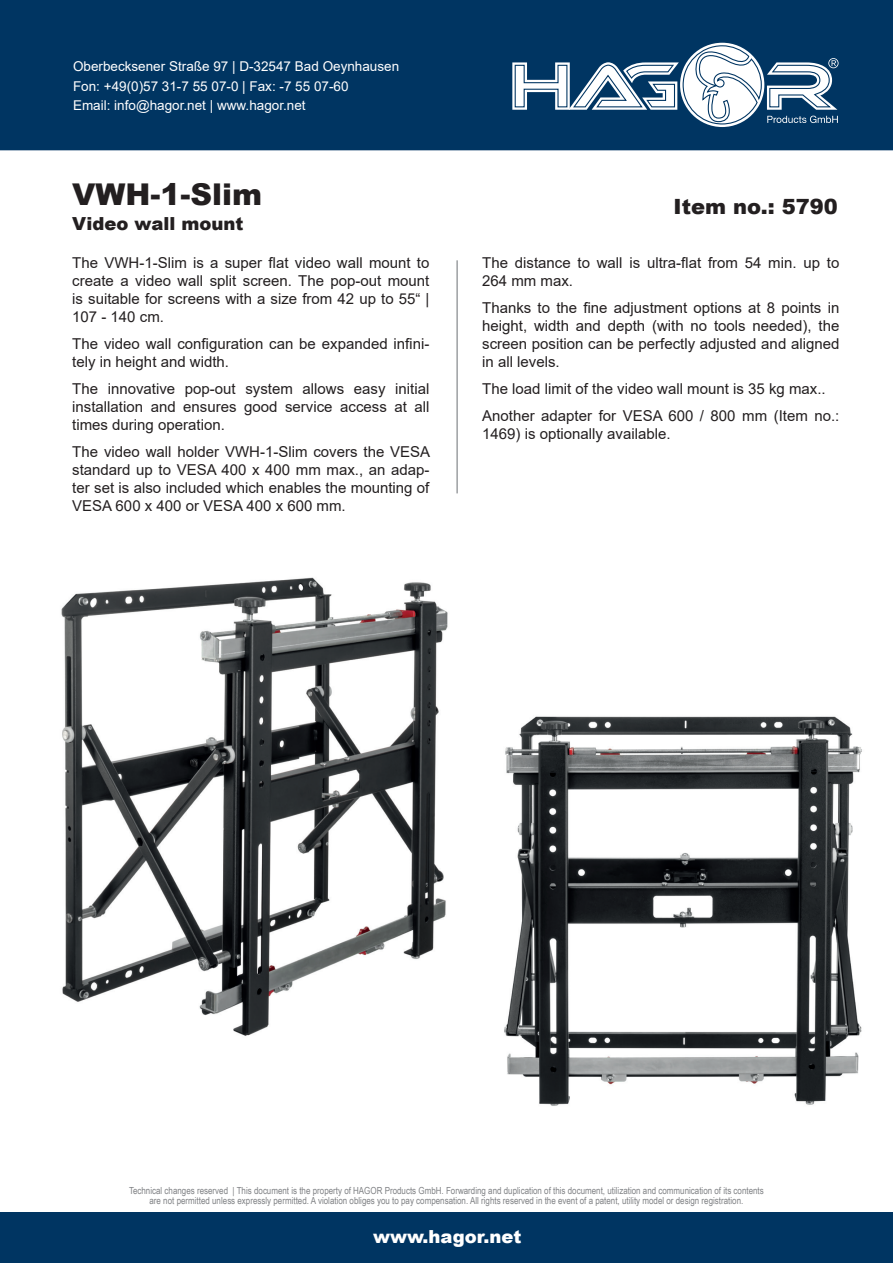
<style>
.page{position:relative;width:893px;height:1263px;background:#fff}
.page>*{position:absolute;margin:0;border:0;box-sizing:border-box;transform-origin:0 0}
.t1{font:900 30px "Arial";color:#231f20}
.t2{font:900 21px "Arial";color:#231f20}
.t3{font:900 18px "Arial";color:#231f20}
.t4{font:900 18px "Arial";color:#fff}
.t5{font:15px/18px "Arial";color:#231f20;text-align:justify}
.t6{font:13.5px/19.5px "Arial";color:#fff}
.t7{font:9.75px/10.5px "Arial Narrow";color:#808285;text-align:center}
</style>
<div class="page">
<div style="left:0;top:1213px;width:893px;height:50px;background:#003562"></div>
<div style="left:0;top:0;width:893px;height:150px;background:#003562"></div>
<svg style="left:502px;top:39px;width:358px;height:93px"></svg>
<hr style="left:456px;top:260px;width:2px;height:233px;background:#9d9fa2">
<img style="left:61px;top:577px;width:387px;height:459px">
<img style="left:504px;top:716px;width:358px;height:390px">
<p class="t6" style="left:73px;top:57px;width:328px">Oberbecksener Straße 97 | D-32547 Bad Oeynhausen<br>Fon: +49(0)57 31-7 55 07-0 | Fax: -7 55 07-60<br>Email: info@hagor.net | www.hagor.net</p>
<h1 class="t1" style="left:72px;top:172px;width:191px">VWH-1-Slim</h1>
<p class="t3" style="left:72px;top:211px;width:173px">Video wall mount</p>
<p class="t5" style="left:72px;top:254px;width:359px">The VWH-1-Slim is a super flat video wall mount to create a video wall split screen. The pop-out mount is suitable for screens with a size from 42 up to 55“ | 107 - 140 cm.</p>
<p class="t5" style="left:72px;top:335px;width:359px">The video wall configuration can be expanded infini&shy;tely in height and width.</p>
<p class="t5" style="left:72px;top:380px;width:359px">The innovative pop-out system allows easy initial installation and ensures good service access at all times during operation.</p>
<p class="t5" style="left:72px;top:443px;width:359px">The video wall holder VWH-1-Slim covers the VESA standard up to VESA 400 x 400 mm max., an adap&shy;ter set is also included which enables the mounting of VESA 600 x 400 or VESA 400 x 600 mm.</p>
<h2 class="t2" style="left:673px;top:191px;width:166px">Item no.: 5790</h2>
<p class="t5" style="left:482px;top:254px;width:359px">The distance to wall is ultra-flat from 54 min. up to<br>264 mm max.</p>
<p class="t5" style="left:482px;top:299px;width:359px">Thanks to the fine adjustment options at 8 points in height, width and depth (with no tools needed), the screen position can be perfectly adjusted and aligned in all levels.</p>
<p class="t5" style="left:482px;top:375px;width:359px;line-height:27px">The load limit of the video wall mount is 35 kg max..<br>Another adapter for VESA 600 / 800 mm (Item no.:</p>
<p class="t5" style="left:482px;top:425px;width:190px">1469) is optionally available.</p>
<p class="t7" style="left:129px;top:1184px;width:636px">Technical changes reserved | This document is the property of HAGOR Products GmbH. Forwarding and duplication of this document, utilization and communication of its contents are not permitted unless expressly permitted. A violation obliges you to pay compensation. All rights reserved in the event of a patent, utility model or design registration.</p>
<p class="t4" style="left:373px;top:1223px;width:150px">www.hagor.net</p>
</div>
